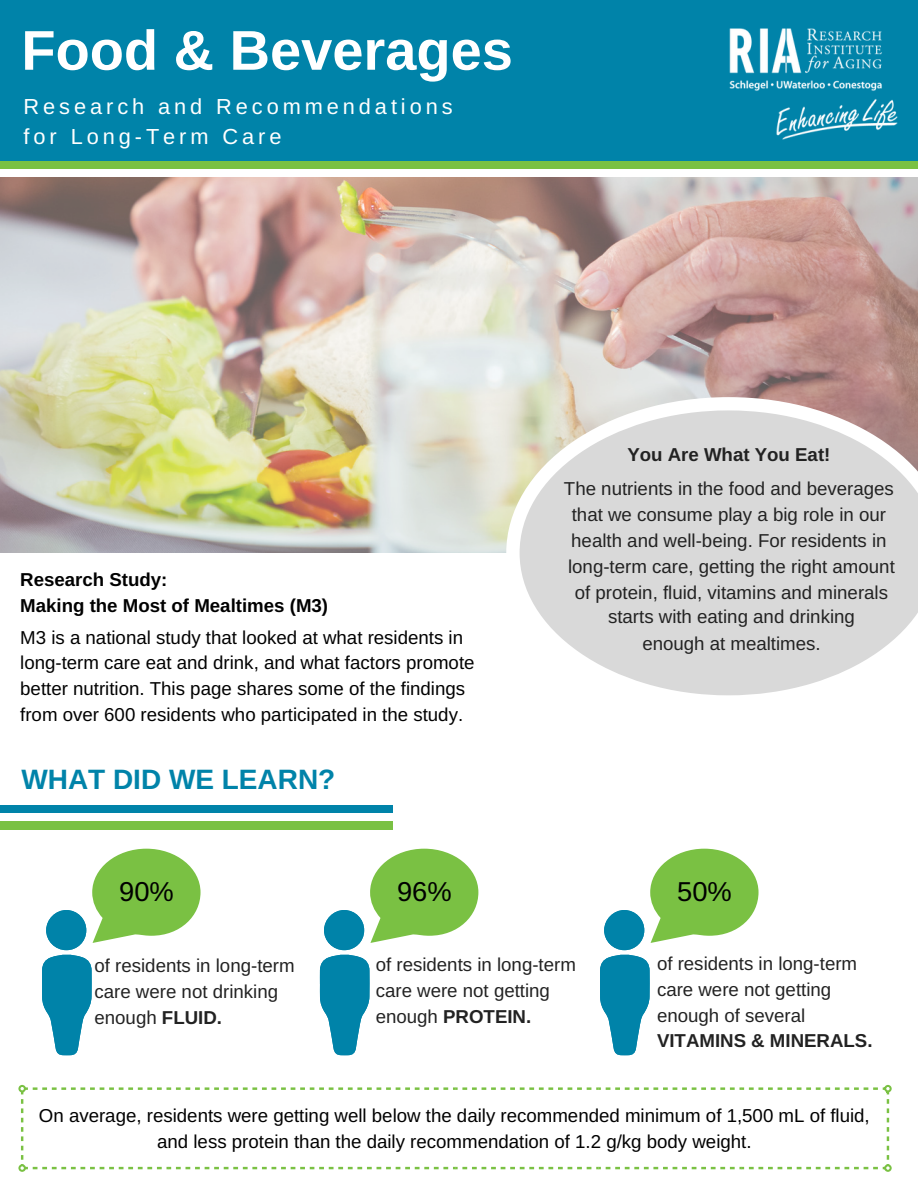
<style>
.page{position:relative;width:918px;height:1188px;background:#fff}
.page>*{position:absolute;margin:0;border:0;box-sizing:border-box;transform-origin:0 0}
.t1{font:700 55.95px "Arimo";color:#fff}
.t2{font:700 28.05px "Arimo";color:#0083a9}
.t3{font:27.3px "Arimo";color:#000}
.t4{font:21.75px/30.3px "Arimo";letter-spacing:.18em;color:#fff}
.t5{font:18.75px/25.8px "Arimo";color:#000}
.t6{font:18.75px/25.8px "Arimo";color:#222}
.t7{font:700 18.75px/25.8px "Arimo";color:#000}
.t8{font:700 18.75px "Arimo";color:#222}
.t9{font:18.6px/25.7px "Arimo";color:#222;text-align:center}
.s1{font-weight:700}
</style>
<div class="page">
<img style="left:0;top:177px;width:918px;height:375px">
<div style="left:0;top:0;width:918px;height:163px;background:#0083a9"></div>
<svg style="left:506px;top:397px;width:412px;height:299px;fill:#d9d9d9"></svg>
<div style="left:0;top:161px;width:918px;height:8px;background:#7ac143"></div>
<img style="left:729px;top:28px;width:169px;height:112px">
<div style="left:0;top:805px;width:393px;height:9px;background:#0083a9"></div>
<div style="left:0;top:822px;width:393px;height:7px;background:#7ac143"></div>
<svg style="left:600px;top:849px;width:159px;height:206px"></svg>
<svg style="left:42px;top:849px;width:159px;height:206px"></svg>
<svg style="left:320px;top:849px;width:158px;height:206px"></svg>
<svg style="left:18px;top:1085px;width:874px;height:87px"></svg>
<h1 class="t1" style="left:21px;top:19px;width:493px">Food &amp; Beverages</h1>
<p class="t4" style="left:24px;top:91px;width:431px">Research and Recommendations for Long-Term Care</p>
<p class="t7" style="left:20px;top:567px;width:309px">Research Study:<br>Making the Most of Mealtimes (M3)</p>
<p class="t5" style="left:20px;top:624px;width:456px">M3 is a national study that looked at what residents in long-term care eat and drink, and what factors promote better nutrition. This page shares some of the findings from over 600 residents who participated in the study.</p>
<h2 class="t2" style="left:21px;top:763px;width:315px">WHAT DID WE LEARN?</h2>
<p class="t8" style="left:627px;top:444px;width:205px">You Are What You Eat!</p>
<p class="t9" style="left:564px;top:476px;width:332px">The nutrients in the food and beverages that we consume play a big role in our health and well-being. For residents in long-term care, getting the right amount of protein, fluid, vitamins and minerals starts with eating and drinking</p>
<p class="t9" style="left:642px;top:631px;width:180px">enough at mealtimes.</p>
<h3 class="t3" style="left:119px;top:876px;width:56px">90%</h3>
<h3 class="t3" style="left:677px;top:876px;width:56px">50%</h3>
<h3 class="t3" style="left:397px;top:876px;width:56px">96%</h3>
<p class="t6" style="left:94px;top:953px;width:202px">of residents in long-term care were not drinking enough <span class="s1">FLUID.</span></p>
<p class="t6" style="left:657px;top:950px;width:202px">of residents in long-term care were not getting enough of several</p>
<p class="t8" style="left:657px;top:1030px;width:217px">VITAMINS &amp; MINERALS.</p>
<p class="t6" style="left:376px;top:951px;width:202px">of residents in long-term care were not getting enough <span class="s1">PROTEIN.</span></p>
<p class="t5" style="left:39px;top:1102px;width:832px;text-align:center">On average, residents were getting well below the daily recommended minimum of 1,500 mL of fluid, and less protein than the daily recommendation of 1.2 g/kg body weight.</p>
</div>
